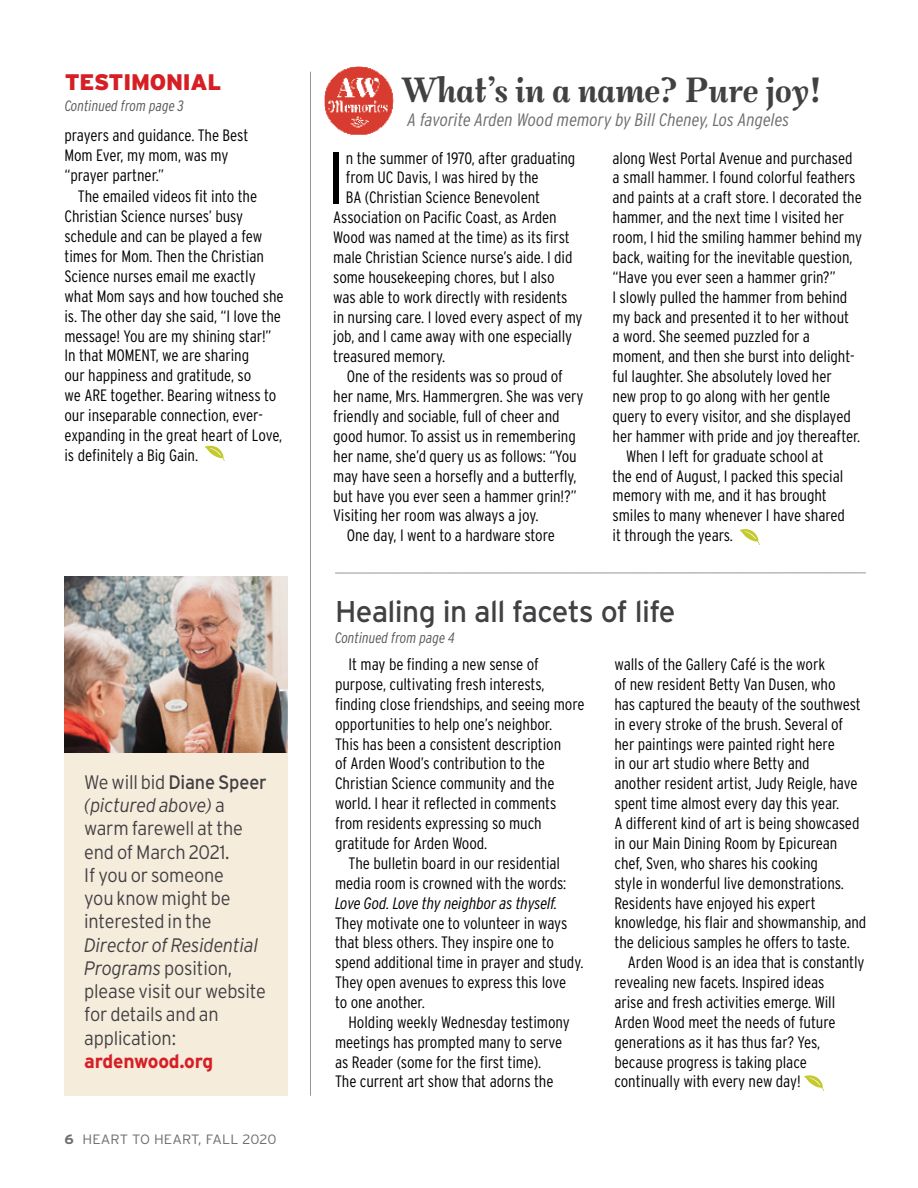
<style>
.page{position:relative;width:918px;height:1188px;background:#fff}
.page>*{position:absolute;margin:0;border:0;box-sizing:border-box;transform-origin:0 0}
.t1{font:300 73.35px "Interstate";color:#000}
.t2{font:39px "Mon Nicolette Variable";letter-spacing:-.01em;color:#414042;scale:1.1 1}
.t3{font:30px "Interstate";letter-spacing:-.02em;color:#414042}
.t4{font:900 22.5px "Interstate";letter-spacing:-.01em;color:#d61f25}
.t5{font:300 19.5px/23.2px "Interstate";letter-spacing:-.01em;color:#414042;scale:.93 1}
.t6{font:700 19.5px "Interstate";letter-spacing:-.01em;color:#d61f25}
.t7{font:italic 300 condensed 18px "Interstate";color:#6d6e71;scale:1.05 1}
.t8{font:300 condensed 16.5px/20px "Interstate";letter-spacing:-.005em;color:#000}
.t9{font:italic 300 condensed 16.5px "Interstate";letter-spacing:-.005em;color:#000}
.t10{font:italic 300 condensed 15px "Interstate";color:#58595b}
.t11{font:300 13.5px "Interstate";letter-spacing:.01em;color:#6d6e71;scale:1.05 1}
.s1{font-weight:400}
.s2{font-style:italic}
.s3{font-weight:700}
</style>
<div class="page">
<hr style="left:310px;top:72px;width:1px;height:1024px;background:#939598">
<hr style="left:335px;top:573px;width:531px;height:1px;background:#939598">
<svg style="left:804px;top:1075px;width:20px;height:15px"></svg>
<svg style="left:740px;top:529px;width:20px;height:15px"></svg>
<img style="left:325px;top:67px;width:69px;height:68px">
<svg style="left:205px;top:446px;width:20px;height:15px"></svg>
<div style="left:64px;top:753px;width:224px;height:342px;background:#f6ecdc"></div>
<img style="left:64px;top:576px;width:224px;height:177px">
<h3 class="t4" style="left:65px;top:69px;width:158px">TESTIMONIAL</h3>
<p class="t10" style="left:65px;top:97px;width:120px">Continued from page 3</p>
<p class="t8" style="left:64px;top:126px;width:185px">prayers and guidance. The Best<br>Mom Ever, my mom, was my “prayer partner.”</p>
<p class="t8" style="left:64px;top:187px;width:221px;text-indent:13px">The emailed videos fit into the<br>Christian Science nurses’ busy schedule and can be played a few times for Mom. Then the Christian<br>Science nurses email me exactly what Mom says and how touched she is. The other day she said, “I love the message! You are my shining star!”<br>In that MOMENT, we are sharing<br>our happiness and gratitude, so<br>we ARE together. Bearing witness to our inseparable connection, ever&shy;expanding in the great heart of Love, is definitely a Big Gain.</p>
<p class="t5" style="left:84px;top:770px;width:198px">We will bid <span class="s1">Diane Speer </span><span class="s2">(pictured above)</span> a warm farewell at the end of March 2021.<br>If you or someone<br>you know might be interested in the</p>
<p class="t5" style="left:84px;top:933px;width:197px"><span class="s2">Director of Residential<br>Programs</span> position, please visit our website for details and an application:</p>
<p class="t6" style="left:84px;top:1049px;width:131px">ardenwood.org</p>
<p class="t11" style="left:64px;top:1131px;width:203px"><span class="s3">6</span> HEART TO HEART, FALL 2020</p>
<h2 class="t2" style="left:401px;top:63px;width:384px">What’s in a name? Pure joy!</h2>
<p class="t7" style="left:407px;top:109px;width:365px">A favorite Arden Wood memory by Bill Cheney, Los Angeles</p>
<h1 class="t1" style="left:326px;top:133px;width:22px">I</h1>
<p class="t8" style="left:346px;top:148px;width:231px">n the summer of 1970, after graduating</p>
<p class="t8" style="left:346px;top:168px;width:194px">from UC Davis, I was hired by the</p>
<p class="t8" style="left:346px;top:187px;width:196px">BA (Christian Science Benevolent</p>
<p class="t8" style="left:333px;top:207px;width:225px">Association on Pacific Coast, as Arden</p>
<p class="t8" style="left:333px;top:227px;width:238px">Wood was named at the time) as its first</p>
<p class="t8" style="left:333px;top:247px;width:241px">male Christian Science nurse’s aide. I did</p>
<p class="t8" style="left:333px;top:267px;width:223px">some housekeeping chores, but I also</p>
<p class="t8" style="left:333px;top:287px;width:236px">was able to work directly with residents</p>
<p class="t8" style="left:333px;top:307px;width:251px">in nursing care. I loved every aspect of my</p>
<p class="t8" style="left:333px;top:327px;width:241px">job, and I came away with one especially</p>
<p class="t8" style="left:333px;top:346px;width:114px">treasured memory.</p>
<p class="t8" style="left:347px;top:366px;width:218px">One of the residents was so proud of</p>
<p class="t8" style="left:333px;top:386px;width:252px">her name, Mrs. Hammergren. She was very</p>
<p class="t8" style="left:333px;top:406px;width:228px">friendly and sociable, full of cheer and</p>
<p class="t8" style="left:333px;top:426px;width:244px">good humor. To assist us in remembering</p>
<p class="t8" style="left:333px;top:446px;width:245px">her name, she’d query us as follows: “You</p>
<p class="t8" style="left:333px;top:466px;width:245px">may have seen a horsefly and a butterfly,</p>
<p class="t8" style="left:333px;top:486px;width:245px">but have you ever seen a hammer grin!?”</p>
<p class="t8" style="left:333px;top:505px;width:207px">Visiting her room was always a joy.</p>
<p class="t8" style="left:347px;top:525px;width:210px">One day, I went to a hardware store</p>
<p class="t8" style="left:613px;top:148px;width:242px">along West Portal Avenue and purchased</p>
<p class="t8" style="left:613px;top:168px;width:245px">a small hammer. I found colorful feathers</p>
<p class="t8" style="left:613px;top:187px;width:251px">and paints at a craft store. I decorated the</p>
<p class="t8" style="left:613px;top:207px;width:233px">hammer, and the next time I visited her</p>
<p class="t8" style="left:613px;top:227px;width:251px">room, I hid the smiling hammer behind my</p>
<p class="t8" style="left:613px;top:247px;width:242px">back, waiting for the inevitable question,</p>
<p class="t8" style="left:613px;top:267px;width:225px">“Have you ever seen a hammer grin?”</p>
<p class="t8" style="left:613px;top:287px;width:236px">I slowly pulled the hammer from behind</p>
<p class="t8" style="left:613px;top:307px;width:238px">my back and presented it to her without</p>
<p class="t8" style="left:613px;top:327px;width:199px">a word. She seemed puzzled for a</p>
<p class="t8" style="left:613px;top:346px;width:244px">moment, and then she burst into delight-</p>
<p class="t8" style="left:613px;top:366px;width:221px">ful laughter. She absolutely loved her</p>
<p class="t8" style="left:613px;top:386px;width:219px">new prop to go along with her gentle</p>
<p class="t8" style="left:613px;top:406px;width:240px">query to every visitor, and she displayed</p>
<p class="t8" style="left:613px;top:426px;width:249px">her hammer with pride and joy thereafter.</p>
<p class="t8" style="left:626px;top:446px;width:199px">When I left for graduate school at</p>
<p class="t8" style="left:613px;top:466px;width:232px">the end of August, I packed this special</p>
<p class="t8" style="left:613px;top:486px;width:216px">memory with me, and it has brought</p>
<p class="t8" style="left:613px;top:505px;width:234px">smiles to many whenever I have shared</p>
<p class="t8" style="left:613px;top:525px;width:122px">it through the years.</p>
<h3 class="t3" style="left:335px;top:594px;width:342px">Healing in all facets of life</h3>
<p class="t10" style="left:335px;top:629px;width:121px">Continued from page 4</p>
<p class="t8" style="left:335px;top:654px;width:251px;text-indent:14px">It may be finding a new sense of purpose, cultivating fresh interests, finding close friendships, and seeing more opportunities to help one’s neighbor.<br>This has been a consistent description<br>of Arden Wood’s contribution to the Christian Science community and the world. I hear it reflected in comments from residents expressing so much gratitude for Arden Wood.</p>
<p class="t8" style="left:335px;top:853px;width:233px;text-align:center">The bulletin board in our residential media room is crowned with the words:</p>
<p class="t9" style="left:335px;top:893px;width:224px">Love God. Love thy neighbor as thyself.</p>
<p class="t8" style="left:335px;top:913px;width:250px">They motivate one to volunteer in ways that bless others. They inspire one to spend additional time in prayer and study.<br>They open avenues to express this love<br>to one another.</p>
<p class="t8" style="left:335px;top:1012px;width:236px;text-indent:13px">Holding weekly Wednesday testimony meetings has prompted many to serve as Reader (some for the first time).<br>The current art show that adorns the</p>
<p class="t8" style="left:614px;top:654px;width:253px">walls of the Gallery Café is the work<br>of new resident Betty Van Dusen, who<br>has captured the beauty of the southwest in every stroke of the brush. Several of her paintings were painted right here<br>in our art studio where Betty and<br>another resident artist, Judy Reigle, have spent time almost every day this year.<br>A different kind of art is being showcased in our Main Dining Room by Epicurean chef, Sven, who shares his cooking<br>style in wonderful live demonstrations.<br>Residents have enjoyed his expert knowledge, his flair and showmanship, and the delicious samples he offers to taste.</p>
<p class="t8" style="left:614px;top:952px;width:252px;text-indent:13px">Arden Wood is an idea that is constantly revealing new facets. Inspired ideas<br>arise and fresh activities emerge. Will Arden Wood meet the needs of future generations as it has thus far? Yes, because progress is taking place continually with every new day!</p>
</div>
